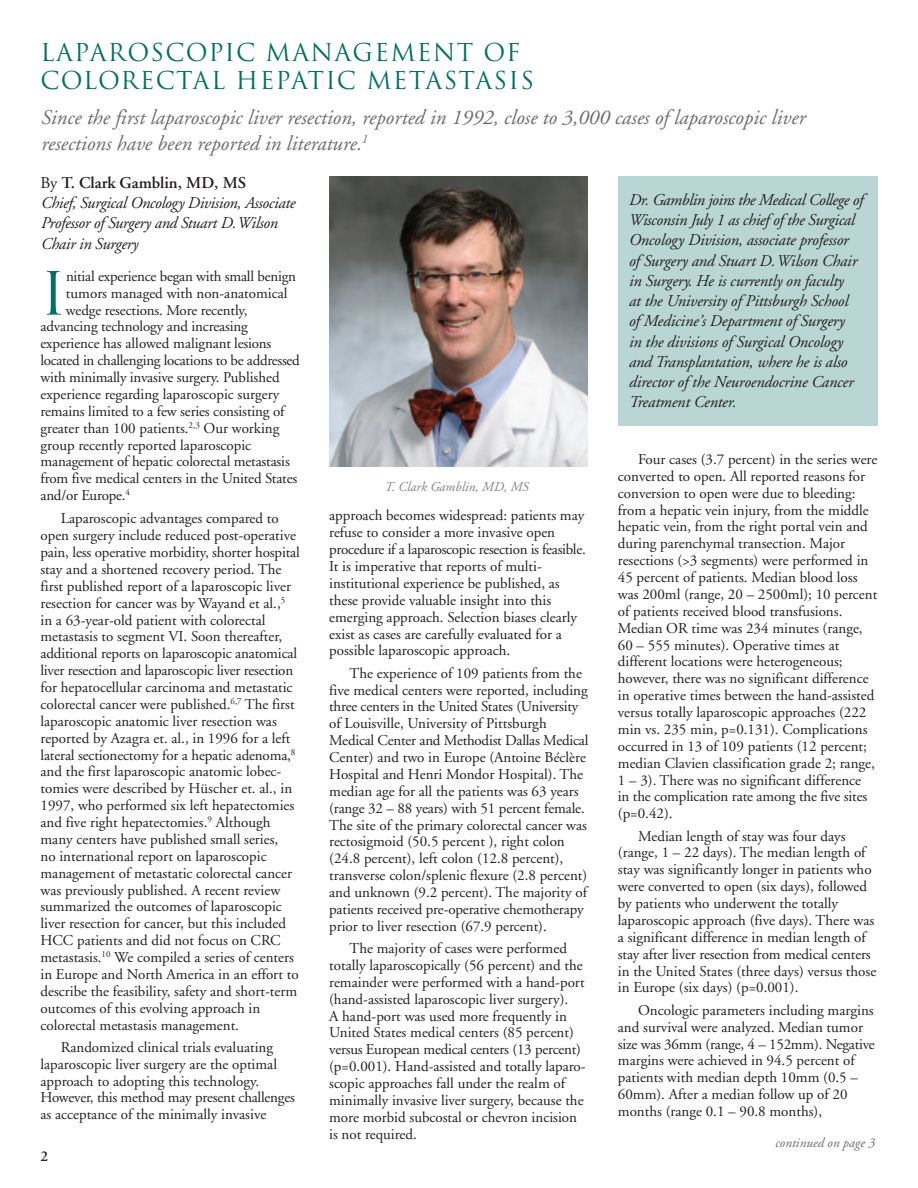
<style>
.page{position:relative;width:918px;height:1188px;background:#fff}
.page>*{position:absolute;margin:0;border:0;box-sizing:border-box;transform-origin:0 0}
.t1{font:58.05px "Trajan";color:#006f65}
.t2{font:24px/28.8px "Trajan";letter-spacing:.05em;color:#006f65}
.t3{font:italic 21px/25.2px "Adobe Garamond";color:#6c6d70}
.t4{font:italic 16.5px/20.2px "Adobe Garamond";letter-spacing:-.01em;color:#231f20}
.t5{font:15px/16.8px "Adobe Garamond";color:#231f20}
.t6{font:15px "Adobe Garamond";letter-spacing:-.02em;color:#231f20}
.t7{font:600 15px "Adobe Garamond";color:#231f20}
.t8{font:italic 13.5px "Adobe Garamond";color:#808285}
.t9{font:italic 13.5px "Adobe Garamond";color:#6c6d70}
.s1{font-style:normal}
.s2{font-weight:600;font-style:normal}
</style>
<div class="page">
<img style="left:330px;top:176px;width:258px;height:291px">
<div style="left:618px;top:177px;width:260px;height:249px;background:#b9d6d5"></div>
<h2 class="t2" style="left:40px;top:38px;width:495px">LAPAROSCOPIC MANAGEMENT OF<br>COLORECTAL HEPATIC METASTASIS</h2>
<h3 class="t3" style="left:40px;top:107px;width:766px">Since the first laparoscopic liver resection, reported in 1992, close to 3,000 cases of laparoscopic liver resections have been reported in literature.<sup>1</sup></h3>
<p class="t4" style="left:40px;top:174px;width:256px"><span class="s1">By</span> <span class="s2">T. Clark Gamblin, MD, MS<br></span>Chief, Surgical Oncology Division, Associate<br>Professor of Surgery and Stuart D.Wilson<br>Chair in Surgery</p>
<p class="t4" style="left:628px;top:191px;width:236px">Dr. Gamblin joins the Medical College of Wisconsin July 1 as chief of the Surgical Oncology Division, associate professor of Surgery and Stuart D.Wilson Chair in Surgery. He is currently on faculty<br>at the University of Pittsburgh School of Medicine’s Department of Surgery<br>in the divisions of Surgical Oncology and Transplantation, where he is also director of the Neuroendocrine Cancer Treatment Center.</p>
<h1 class="t1" style="left:40px;top:261px;width:27px">I</h1>
<p class="t5" style="left:66px;top:269px;width:231px">nitial experience began with small benign</p>
<p class="t5" style="left:66px;top:286px;width:223px">tumors managed with non-anatomical</p>
<p class="t5" style="left:66px;top:303px;width:183px">wedge resections. More recently,</p>
<p class="t5" style="left:40px;top:320px;width:209px">advancing technology and increasing</p>
<p class="t5" style="left:40px;top:336px;width:232px">experience has allowed malignant lesions</p>
<p class="t6" style="left:40px;top:354px;width:261px">located in challenging locations to be addressed</p>
<p class="t5" style="left:40px;top:370px;width:241px">with minimally invasive surgery. Published</p>
<p class="t5" style="left:40px;top:387px;width:241px">experience regarding laparoscopic surgery</p>
<p class="t5" style="left:40px;top:404px;width:245px">remains limited to a few series consisting of</p>
<p class="t5" style="left:40px;top:421px;width:240px">greater than 100 patients.<sup>2,3</sup> Our working</p>
<p class="t5" style="left:41px;top:438px;width:212px">group recently reported laparoscopic</p>
<p class="t5" style="left:41px;top:455px;width:251px">management of hepatic colorectal metastasis</p>
<p class="t5" style="left:41px;top:471px;width:258px">from five medical centers in the United States</p>
<p class="t5" style="left:41px;top:488px;width:91px">and/or Europe.<sup>4</sup></p>
<p class="t5" style="left:40px;top:511px;width:261px;text-indent:20px">Laparoscopic advantages compared to open surgery include reduced post-operative pain, less operative morbidity, shorter hospital stay and a shortened recovery period. The first published report of a laparoscopic liver resection for cancer was by Wayand et al.,<sup>5 </sup>in a 63-year-old patient with colorectal metastasis to segment VI. Soon thereafter, additional reports on laparoscopic anatomical liver resection and laparoscopic liver resection for hepatocellular carcinoma and metastatic colorectal cancer were published.<sup>6,7</sup> The first laparoscopic anatomic liver resection was reported by Azagra et. al., in 1996 for a left lateral sectionectomy for a hepatic adenoma,<sup>8 </sup>and the first laparoscopic anatomic lobec&shy;tomies were described by Hüscher et. al., in 1997, who performed six left hepatectomies and five right hepatectomies.<sup>9</sup> Although many centers have published small series,<br>no international report on laparoscopic management of metastatic colorectal cancer was previously published. A recent review summarized the outcomes of laparoscopic liver resection for cancer, but this included HCC patients and did not focus on CRC metastasis.<sup>10</sup> We compiled a series of centers in Europe and North America in an effort to describe the feasibility, safety and short-term outcomes of this evolving approach in colorectal metastasis management.</p>
<p class="t5" style="left:40px;top:1040px;width:256px;text-indent:20px">Randomized clinical trials evaluating laparoscopic liver surgery are the optimal approach to adopting this technology.<br>However, this method may present challenges as acceptance of the minimally invasive</p>
<p class="t5" style="left:618px;top:452px;width:261px;text-indent:20px">Four cases (3.7 percent) in the series were converted to open. All reported reasons for conversion to open were due to bleeding: from a hepatic vein injury, from the middle hepatic vein, from the right portal vein and during parenchymal transection. Major resections (&gt;3 segments) were performed in 45 percent of patients. Median blood loss was 200ml (range, 20 – 2500ml); 10 percent of patients received blood transfusions.<br>Median OR time was 234 minutes (range, 60 – 555 minutes). Operative times at different locations were heterogeneous; however, there was no significant difference in operative times between the hand-assisted versus totally laparoscopic approaches (222 min vs. 235 min, p=0.131). Complications occurred in 13 of 109 patients (12 percent; median Clavien classification grade 2; range, 1 – 3). There was no significant difference<br>in the complication rate among the five sites (p=0.42).</p>
<p class="t5" style="left:618px;top:829px;width:260px;text-indent:20px">Median length of stay was four days (range, 1 – 22 days). The median length of stay was significantly longer in patients who were converted to open (six days), followed by patients who underwent the totally laparoscopic approach (five days). There was a significant difference in median length of stay after liver resection from medical centers in the United States (three days) versus those in Europe (six days) (p=0.001).</p>
<p class="t5" style="left:618px;top:1003px;width:259px;text-indent:20px">Oncologic parameters including margins and survival were analyzed. Median tumor size was 36mm (range, 4 – 152mm). Negative margins were achieved in 94.5 percent of patients with median depth 10mm (0.5 – 60mm). After a median follow up of 20 months (range 0.1 – 90.8 months),</p>
<p class="t8" style="left:384px;top:482px;width:146px">T. Clark Gamblin, MD, MS</p>
<p class="t5" style="left:329px;top:509px;width:258px">approach becomes widespread: patients may refuse to consider a more invasive open procedure if a laparoscopic resection is feasible.<br>It is imperative that reports of multi&shy;institutional experience be published, as these provide valuable insight into this emerging approach. Selection biases clearly exist as cases are carefully evaluated for a possible laparoscopic approach.</p>
<p class="t5" style="left:329px;top:666px;width:261px;text-indent:20px">The experience of 109 patients from the five medical centers were reported, including three centers in the United States (University of Louisville, University of Pittsburgh Medical Center and Methodist Dallas Medical Center) and two in Europe (Antoine Béclère Hospital and Henri Mondor Hospital). The median age for all the patients was 63 years (range 32 – 88 years) with 51 percent female.<br>The site of the primary colorectal cancer was rectosigmoid (50.5 percent ), right colon (24.8 percent), left colon (12.8 percent), transverse colon/splenic flexure (2.8 percent) and unknown (9.2 percent). The majority of patients received pre-operative chemotherapy prior to liver resection (67.9 percent).</p>
<p class="t5" style="left:329px;top:941px;width:258px;text-indent:20px">The majority of cases were performed totally laparoscopically (56 percent) and the remainder were performed with a hand-port (hand-assisted laparoscopic liver surgery).<br>A hand-port was used more frequently in United States medical centers (85 percent) versus European medical centers (13 percent) (p=0.001). Hand-assisted and totally laparo&shy;scopic approaches fall under the realm of minimally invasive liver surgery, because the more morbid subcostal or chevron incision is not required.</p>
<p class="t9" style="left:775px;top:1137px;width:101px">continued on page 3</p>
<p class="t7" style="left:40px;top:1150px;width:9px">2</p>
</div>
